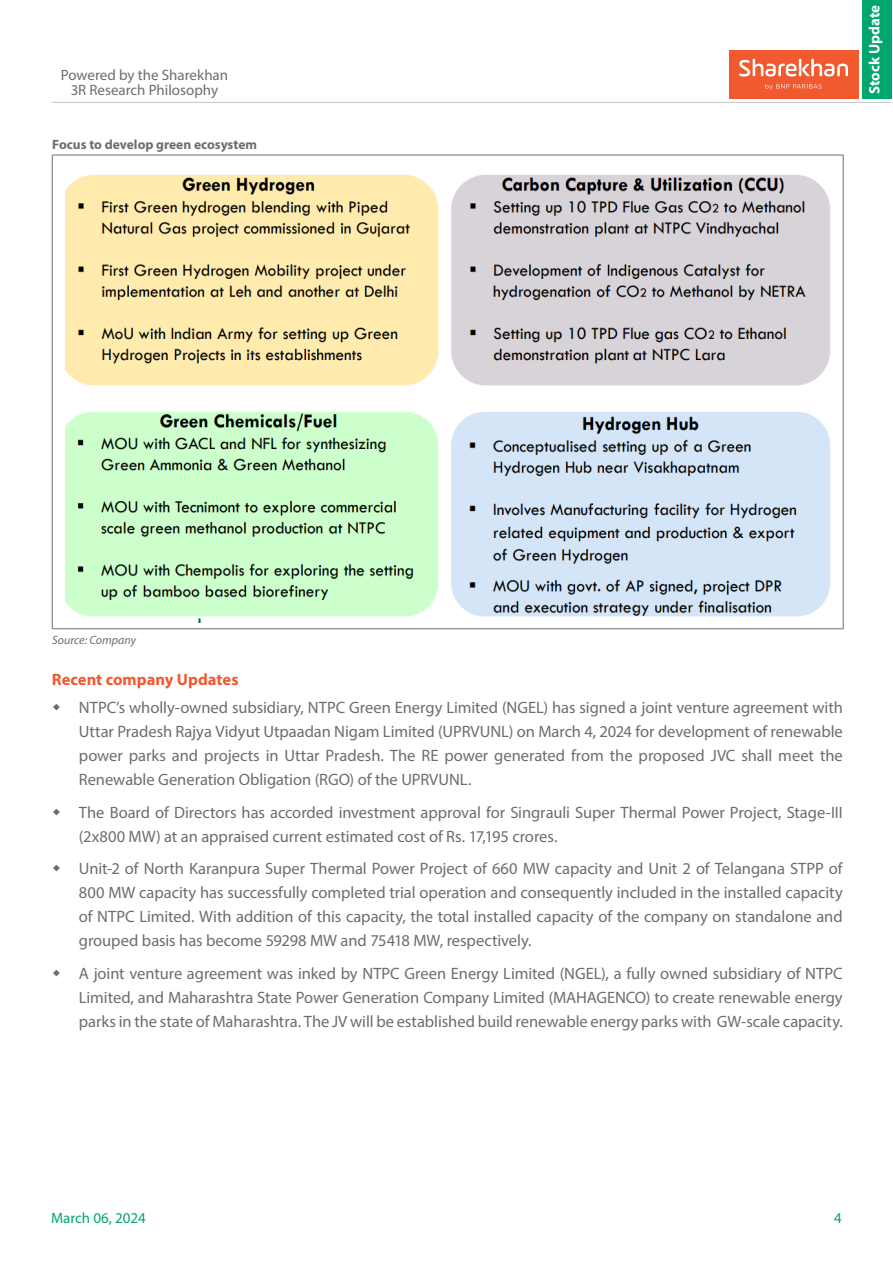
<style>
.page{position:relative;width:893px;height:1263px;background:#fff}
.page>*{position:absolute;margin:0;border:0;box-sizing:border-box;transform-origin:0 0}
.t1{font:16.5px/24px "Myriad Pro";letter-spacing:-.005em;color:#6c6d70;text-align:justify}
.Bdy_txt_with_bullet_points{font:700 16.5px "Myriad Pro";color:#f1592f}
.t2{font:15px/15px "Myriad Pro";color:#6c6d70;text-align:center}
.t3{font:15px "Myriad Pro";color:#00a66e}
.t4{font:700 15px "Myriad Pro";color:#fff}
.t5{font:700 13.5px "Myriad Pro";color:#6c6d70}
.t6{font:italic 12px "Myriad Pro";color:#6c6d70}
</style>
<div class="page">
<hr style="left:52px;top:102px;width:839px;height:1px;background:#c7c8ca">
<div style="left:729px;top:50px;width:129px;height:49px;background:#f1592f"></div>
<svg style="left:739px;top:59px;width:109px;height:17px"></svg>
<svg style="left:765px;top:84px;width:57px;height:6px"></svg>
<div style="left:862px;top:0;width:29px;height:99px;background:#00a66e"></div>
<hr style="left:52px;top:155px;width:1px;height:473px;background:#6c6d70">
<hr style="left:52px;top:155px;width:791px;height:1px;background:#6c6d70">
<hr style="left:843px;top:155px;width:1px;height:473px;background:#6c6d70">
<hr style="left:52px;top:628px;width:791px;height:1px;background:#6c6d70">
<img style="left:65px;top:174px;width:765px;height:449px">
<p class="t2" style="left:61px;top:67px;width:169px">Powered by the Sharekhan<br>3R Research Philosophy</p>
<p class="t5" style="left:52px;top:136px;width:206px">Focus to develop green ecosystem</p>
<p class="t4" style="left:865px;top:94px;width:91px;rotate:-90deg">Stock Update</p>
<p class="t6" style="left:52px;top:632px;width:85px">Source: Company</p>
<p class="Bdy_txt_with_bullet_points" style="left:52px;top:668px;width:188px">Recent company Updates</p>
<p class="t1" style="left:79px;top:695px;width:765px">NTPC’s wholly-owned subsidiary, NTPC Green Energy Limited (NGEL) has signed a joint venture agreement with Uttar Pradesh Rajya Vidyut Utpaadan Nigam Limited (UPRVUNL) on March 4, 2024 for development of renewable power parks and projects in Uttar Pradesh. The RE power generated from the proposed JVC shall meet the Renewable Generation Obligation (RGO) of the UPRVUNL.</p>
<p class="t1" style="left:79px;top:800px;width:765px">The Board of Directors has accorded investment approval for Singrauli Super Thermal Power Project, Stage-III (2x800 MW) at an appraised current estimated cost of Rs. 17,195 crores.</p>
<p class="t1" style="left:79px;top:856px;width:765px">Unit-2 of North Karanpura Super Thermal Power Project of 660 MW capacity and Unit 2 of Telangana STPP of 800 MW capacity has successfully completed trial operation and consequently included in the installed capacity of NTPC Limited. With addition of this capacity, the total installed capacity of the company on standalone and grouped basis has become 59298 MW and 75418 MW, respectively.</p>
<p class="t1" style="left:79px;top:961px;width:765px">A joint venture agreement was inked by NTPC Green Energy Limited (NGEL), a fully owned subsidiary of NTPC Limited, and Maharashtra State Power Generation Company Limited (MAHAGENCO) to create renewable energy parks in the state of Maharashtra. The JV will be established build renewable energy parks with GW-scale capacity.</p>
<p class="t3" style="left:51px;top:1209px;width:96px">March 06, 2024</p>
<p class="t3" style="left:834px;top:1209px;width:9px">4</p>
</div>
